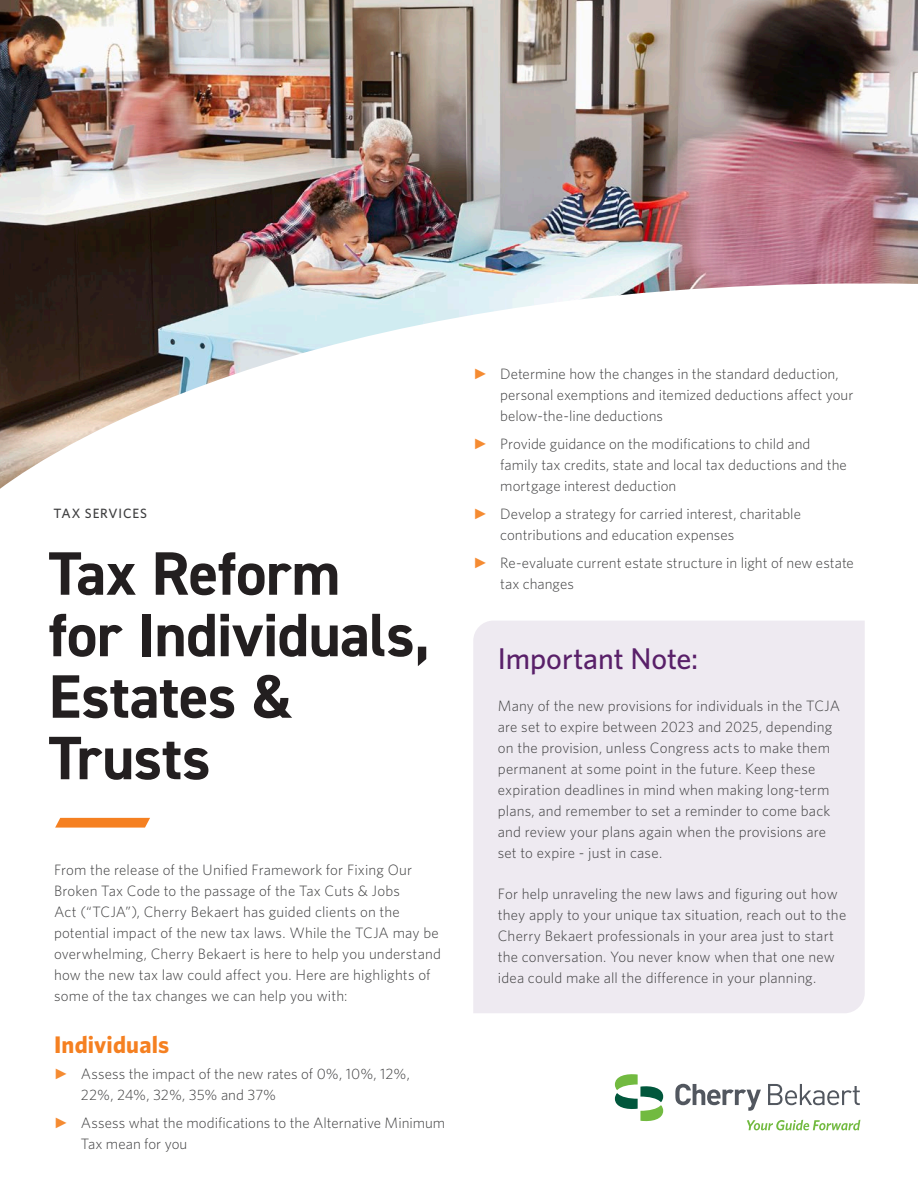
<style>
.page{position:relative;width:918px;height:1188px;background:#fff}
.page>*{position:absolute;margin:0;border:0;box-sizing:border-box;transform-origin:0 0}
.t1{font:700 61.5px/61.5px "DIN2014";letter-spacing:-.01em;color:#231f20}
.t2{font:500 30px "Whitney";letter-spacing:-.005em;color:#592069}
.t3{font:700 24px "Whitney";letter-spacing:.01em;color:#f58021}
.t4{font:300 15px/21px "Whitney";letter-spacing:.005em;color:#3e3e3f}
.t5{font:500 13.5px "Whitney";letter-spacing:.06em;color:#3e3e3f}
.s1{font-family:"Arial";font-weight:900;color:#f58b32}
</style>
<div class="page">
<img style="left:0;top:0;width:918px;height:489px">
<svg style="left:55px;top:818px;width:95px;height:10px"></svg>
<div style="left:473px;top:621px;width:392px;height:392px;background:#eeeaf1"></div>
<svg style="left:675px;top:1084px;width:86px;height:27px"></svg>
<svg style="left:768px;top:1084px;width:92px;height:21px"></svg>
<svg style="left:615px;top:1074px;width:48px;height:48px"></svg>
<svg style="left:747px;top:1120px;width:113px;height:10px"></svg>
<p class="t5" style="left:54px;top:504px;width:95px">TAX SERVICES</p>
<h1 class="t1" style="left:49px;top:542px;width:383px">Tax Reform<br>for Individuals,<br>Estates &amp;<br>Trusts</h1>
<p class="t4" style="left:54px;top:859px;width:389px">From the release of the Unified Framework for Fixing Our Broken Tax Code to the passage of the Tax Cuts &amp; Jobs<br>Act (“TCJA”), Cherry Bekaert has guided clients on the potential impact of the new tax laws. While the TCJA may be overwhelming, Cherry Bekaert is here to help you understand how the new tax law could affect you. Here are highlights of some of the tax changes we can help you with:</p>
<h3 class="t3" style="left:54px;top:1029px;width:117px">Individuals</h3>
<p class="t4" style="left:81px;top:1063px;width:330px;text-indent:-27px"><span class="s1">►</span> Assess the impact of the new rates of 0%, 10%, 12%,<br>22%, 24%, 32%, 35% and 37%</p>
<p class="t4" style="left:81px;top:1112px;width:366px;text-indent:-27px"><span class="s1">►</span> Assess what the modifications to the Alternative Minimum<br>Tax mean for you</p>
<p class="t4" style="left:500px;top:363px;width:355px;text-indent:-27px"><span class="s1">►</span> Determine how the changes in the standard deduction, personal exemptions and itemized deductions affect your below-the-line deductions</p>
<p class="t4" style="left:500px;top:433px;width:348px;text-indent:-27px"><span class="s1">►</span> Provide guidance on the modifications to child and family tax credits, state and local tax deductions and the mortgage interest deduction</p>
<p class="t4" style="left:500px;top:503px;width:302px;text-indent:-27px"><span class="s1">►</span> Develop a strategy for carried interest, charitable contributions and education expenses</p>
<p class="t4" style="left:500px;top:551px;width:355px;text-indent:-27px"><span class="s1">►</span> Re-evaluate current estate structure in light of new estate tax changes</p>
<h2 class="t2" style="left:498px;top:639px;width:202px">Important Note:</h2>
<p class="t4" style="left:498px;top:694px;width:344px">Many of the new provisions for individuals in the TCJA are set to expire between 2023 and 2025, depending on the provision, unless Congress acts to make them permanent at some point in the future. Keep these expiration deadlines in mind when making long-term plans, and remember to set a reminder to come back and review your plans again when the provisions are set to expire - just in case.</p>
<p class="t4" style="left:498px;top:883px;width:350px">For help unraveling the new laws and figuring out how they apply to your unique tax situation, reach out to the Cherry Bekaert professionals in your area just to start the conversation. You never know when that one new idea could make all the difference in your planning.</p>
</div>
